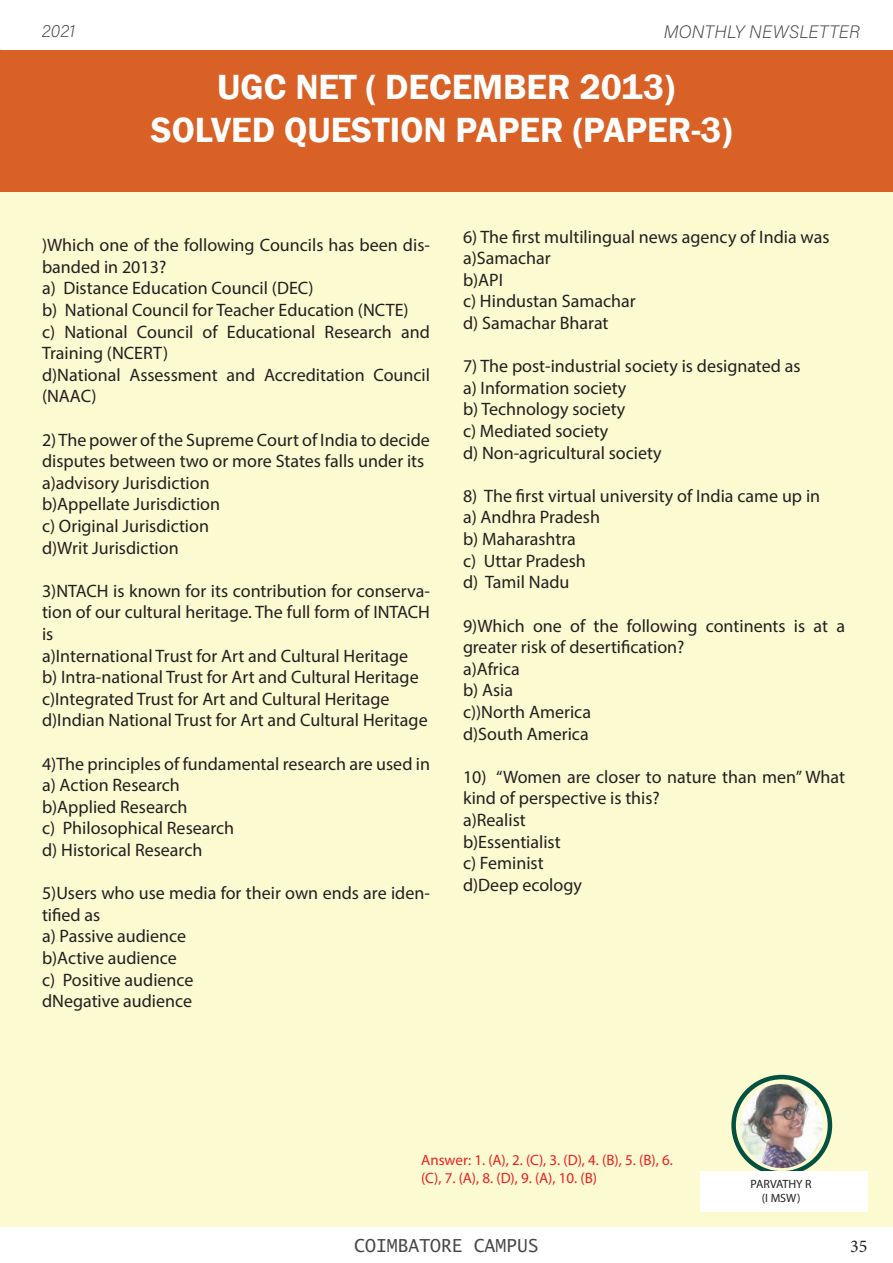
<style>
.page{position:relative;width:893px;height:1263px;background:#fff}
.page>*{position:absolute;margin:0;border:0;box-sizing:border-box;transform-origin:0 0}
.t1{font:600 36px/43.2px "Franklin Gothic";color:#fff;text-align:center}
.t2{font:18px/21.6px "Myriad Pro";color:#231f20}
.t3{font:18px "Acumin Variable Concept";letter-spacing:.01em;color:#464648}
.t4{font:18px "Lucida Sans Typewriter";color:#464648}
.t5{font:18px "Minion Pro";color:#1e211b}
.t6{font:15px/18px "Myriad Pro";color:#ee1d23}
.t7{font:12px/14.4px "Myriad Pro";color:#231f20;text-align:center}
</style>
<div class="page">
<div style="left:0;top:50px;width:893px;height:141px;background:#da6126"></div>
<div style="left:0;top:192px;width:893px;height:1034px;background:#fcfad0"></div>
<div style="left:731px;top:1075px;width:101px;height:100px;border:4px solid #025141;border-radius:50%"></div>
<div style="left:700px;top:1171px;width:167px;height:40px;background:#fff"></div>
<img style="left:740px;top:1084px;width:83px;height:84px">
<p class="t3" style="left:42px;top:18px;width:35px">2021</p>
<p class="t3" style="left:664px;top:19px;width:198px">MONTHLY NEWSLETTER</p>
<h1 class="t1" style="left:151px;top:66px;width:583px">UGC NET ( DECEMBER 2013)<br>SOLVED QUESTION PAPER (PAPER-3)</h1>
<p class="t2" style="left:42px;top:234px;width:389px">)Which one of the following Councils has been dis&shy;banded in 2013?<br>a) Distance Education Council (DEC)<br>b) National Council for Teacher Education (NCTE)<br>c) National Council of Educational Research and Training (NCERT)<br>d)National Assessment and Accreditation Council (NAAC)</p>
<p class="t2" style="left:42px;top:428px;width:389px">2) The power of the Supreme Court of India to decide disputes between two or more States falls under its a)advisory Jurisdiction<br>b)Appellate Jurisdiction<br>c) Original Jurisdiction<br>d)Writ Jurisdiction</p>
<p class="t2" style="left:42px;top:580px;width:389px">3)NTACH is known for its contribution for conserva&shy;tion of our cultural heritage. The full form of INTACH is<br>a)International Trust for Art and Cultural Heritage<br>b) Intra-national Trust for Art and Cultural Heritage c)Integrated Trust for Art and Cultural Heritage d)Indian National Trust for Art and Cultural Heritage</p>
<p class="t2" style="left:42px;top:752px;width:389px">4)The principles of fundamental research are used in a) Action Research<br>b)Applied Research<br>c) Philosophical Research<br>d) Historical Research</p>
<p class="t2" style="left:42px;top:882px;width:389px">5)Users who use media for their own ends are iden&shy;tified as<br>a) Passive audience<br>b)Active audience<br>c) Positive audience<br>dNegative audience</p>
<p class="t2" style="left:463px;top:226px;width:368px">6) The first multilingual news agency of India was a)Samachar<br>b)API<br>c) Hindustan Samachar<br>d) Samachar Bharat</p>
<p class="t2" style="left:463px;top:355px;width:339px">7) The post-industrial society is designated as a) Information society<br>b) Technology society<br>c) Mediated society<br>d) Non-agricultural society</p>
<p class="t2" style="left:463px;top:485px;width:359px">8) The first virtual university of India came up in a) Andhra Pradesh<br>b) Maharashtra<br>c) Uttar Pradesh<br>d) Tamil Nadu</p>
<p class="t2" style="left:463px;top:614px;width:384px">9)Which one of the following continents is at a greater risk of desertification?<br>a)Africa<br>b) Asia<br>c))North America<br>d)South America</p>
<p class="t2" style="left:463px;top:766px;width:384px">10) “Women are closer to nature than men” What kind of perspective is this?<br>a)Realist<br>b)Essentialist<br>c) Feminist<br>d)Deep ecology</p>
<p class="t6" style="left:421px;top:1150px;width:253px">Answer: 1. (A), 2. (C), 3. (D), 4. (B), 5. (B), 6. (C), 7. (A), 8. (D), 9. (A), 10. (B)</p>
<p class="t7" style="left:751px;top:1176px;width:62px">PARVATHY R (I MSW)</p>
<p class="t4" style="left:354px;top:1235px;width:186px">COIMBATORE CAMPUS</p>
<p class="t5" style="left:850px;top:1234px;width:19px">35</p>
</div>
